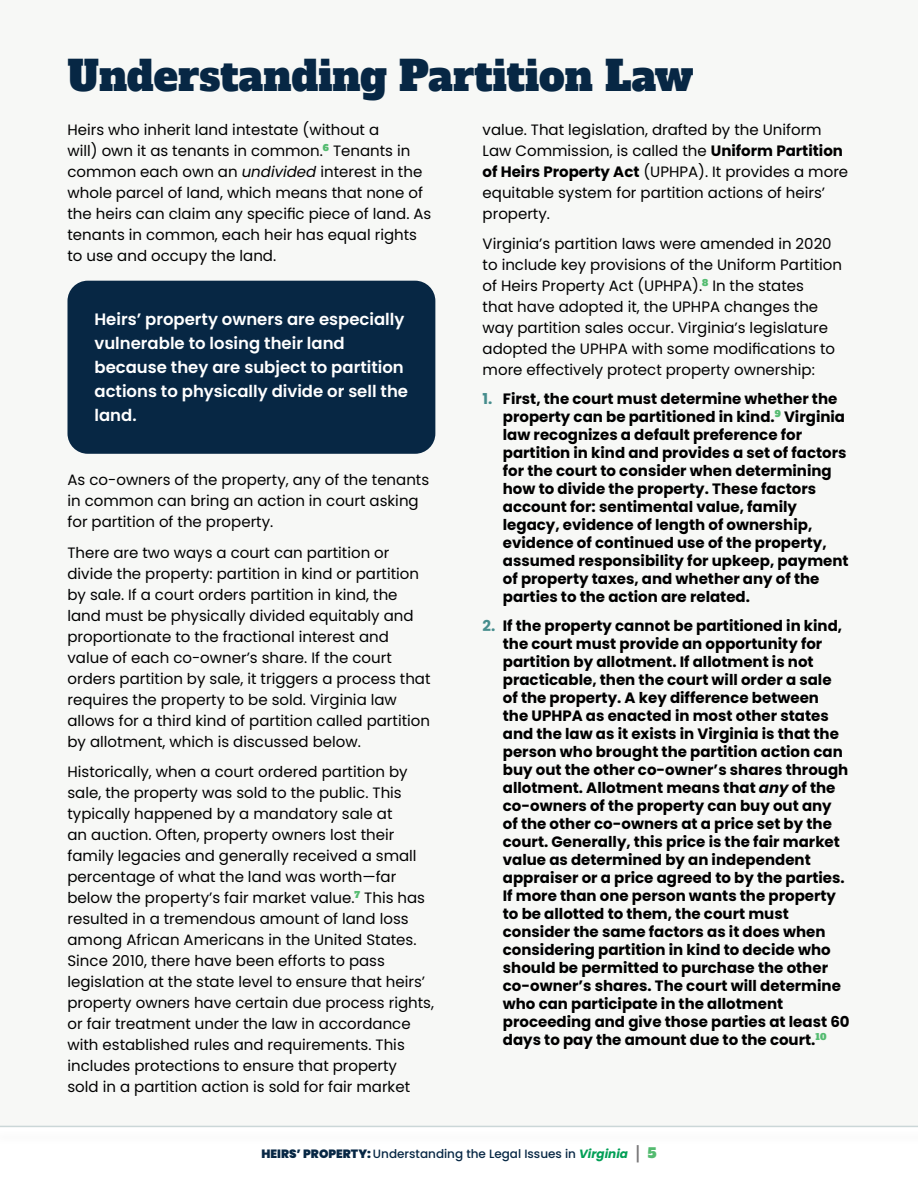
<style>
.page{position:relative;width:918px;height:1188px;background:#f7f8f6}
.page>*{position:absolute;margin:0;border:0;box-sizing:border-box;transform-origin:0 0}
.t1{font:40.5px "Alfa Slab One";color:#072744}
.pull_quote{font:600 16.5px/24px "Poppins";color:#fff}
.t2{font:15px/21px "Poppins";color:#000}
.t3{font:700 15px/18px "Poppins";color:#000}
.t4{font:500 12px "Poppins";color:#072744}
.s1{font-style:italic}
.s2{font-weight:700}
.s3{color:#468d8d}
.s4{font-weight:900}
.s5{font-weight:700;font-style:italic;color:#009f55}
.s6{font-family:"Alfa Slab One";font-weight:400;font-size:13.5px;color:#767576}
.s7{font-family:"Alfa Slab One";font-weight:400;font-size:13.5px;color:#54bb70}
</style>
<div class="page">
<div style="left:68px;top:281px;width:367px;height:173px;background:#072744;border-radius:20px"></div>
<div style="left:0;top:1126px;width:918px;height:62px;background:#fff"></div>
<hr style="left:0;top:1126px;width:918px;height:1px;background:#cbd7d8">
<p class="t1" style="left:68px;top:40px;width:628px">Understanding Partition Law</p>
<p class="t2" style="left:68px;top:119px;width:365px">Heirs who inherit land intestate (without a<br>will) own it as tenants in common.<sup>6</sup> Tenants in common each own an <span class="s1">undivided</span> interest in the whole parcel of land, which means that none of the heirs can claim any specific piece of land. As tenants in common, each heir has equal rights to use and occupy the land.</p>
<p class="t2" style="left:483px;top:119px;width:367px">value. That legislation, drafted by the Uniform Law Commission, is called the <span class="s2">Uniform Partition of Heirs Property Act</span> (UPHPA). It provides a more equitable system for partition actions of heirs’ property.</p>
<p class="t2" style="left:483px;top:233px;width:361px">Virginia’s partition laws were amended in 2020 to include key provisions of the Uniform Partition of Heirs Property Act (UPHPA).<sup>8</sup> In the states<br>that have adopted it, the UPHPA changes the way partition sales occur. Virginia’s legislature adopted the UPHPA with some modifications to more effectively protect property ownership:</p>
<p class="t3" style="left:503px;top:390px;width:347px;text-indent:-20px"><span class="s3">1.</span> First, the court must determine whether the property can be partitioned in kind.<sup>9</sup> Virginia law recognizes a default preference for partition in kind and provides a set of factors for the court to consider when determining how to divide the property. These factors account for: sentimental value, family legacy, evidence of length of ownership, evidence of continued use of the property, assumed responsibility for upkeep, payment of property taxes, and whether any of the parties to the action are related.</p>
<p class="t3" style="left:503px;top:616px;width:348px;text-indent:-20px"><span class="s3">2.</span> If the property cannot be partitioned in kind, the court must provide an opportunity for partition by allotment. If allotment is not practicable, then the court will order a sale of the property. A key difference between<br>the UPHPA as enacted in most other states and the law as it exists in Virginia is that the person who brought the partition action can buy out the other co-owner’s shares through allotment. Allotment means that <span class="s1">any</span> of the co-owners of the property can buy out any of the other co-owners at a price set by the court. Generally, this price is the fair market value as determined by an independent appraiser or a price agreed to by the parties.<br>If more than one person wants the property to be allotted to them, the court must consider the same factors as it does when considering partition in kind to decide who should be permitted to purchase the other co-owner’s shares. The court will determine who can participate in the allotment proceeding and give those parties at least 60 days to pay the amount due to the court.<sup>10</sup></p>
<p class="pull_quote" style="left:94px;top:307px;width:315px">Heirs’ property owners are especially vulnerable to losing their land because they are subject to partition actions to physically divide or sell the land.</p>
<p class="t2" style="left:68px;top:470px;width:363px">As co-owners of the property, any of the tenants in common can bring an action in court asking for partition of the property.</p>
<p class="t2" style="left:68px;top:542px;width:365px">There are two ways a court can partition or divide the property: partition in kind or partition by sale. If a court orders partition in kind, the land must be physically divided equitably and proportionate to the fractional interest and value of each co-owner’s share. If the court orders partition by sale, it triggers a process that requires the property to be sold. Virginia law allows for a third kind of partition called partition by allotment, which is discussed below.</p>
<p class="t2" style="left:68px;top:761px;width:368px">Historically, when a court ordered partition by sale, the property was sold to the public. This typically happened by a mandatory sale at<br>an auction. Often, property owners lost their family legacies and generally received a small percentage of what the land was worth—far below the property’s fair market value.<sup>7</sup> This has resulted in a tremendous amount of land loss among African Americans in the United States.<br>Since 2010, there have been efforts to pass legislation at the state level to ensure that heirs’ property owners have certain due process rights, or fair treatment under the law in accordance with established rules and requirements. This includes protections to ensure that property<br>sold in a partition action is sold for fair market</p>
<p class="t4" style="left:261px;top:1147px;width:397px"><span class="s4">HEIRS’ PROPERTY:</span> Understanding the Legal Issues in <span class="s5">Virginia</span> <span class="s6">|</span> <span class="s7">5</span></p>
</div>
